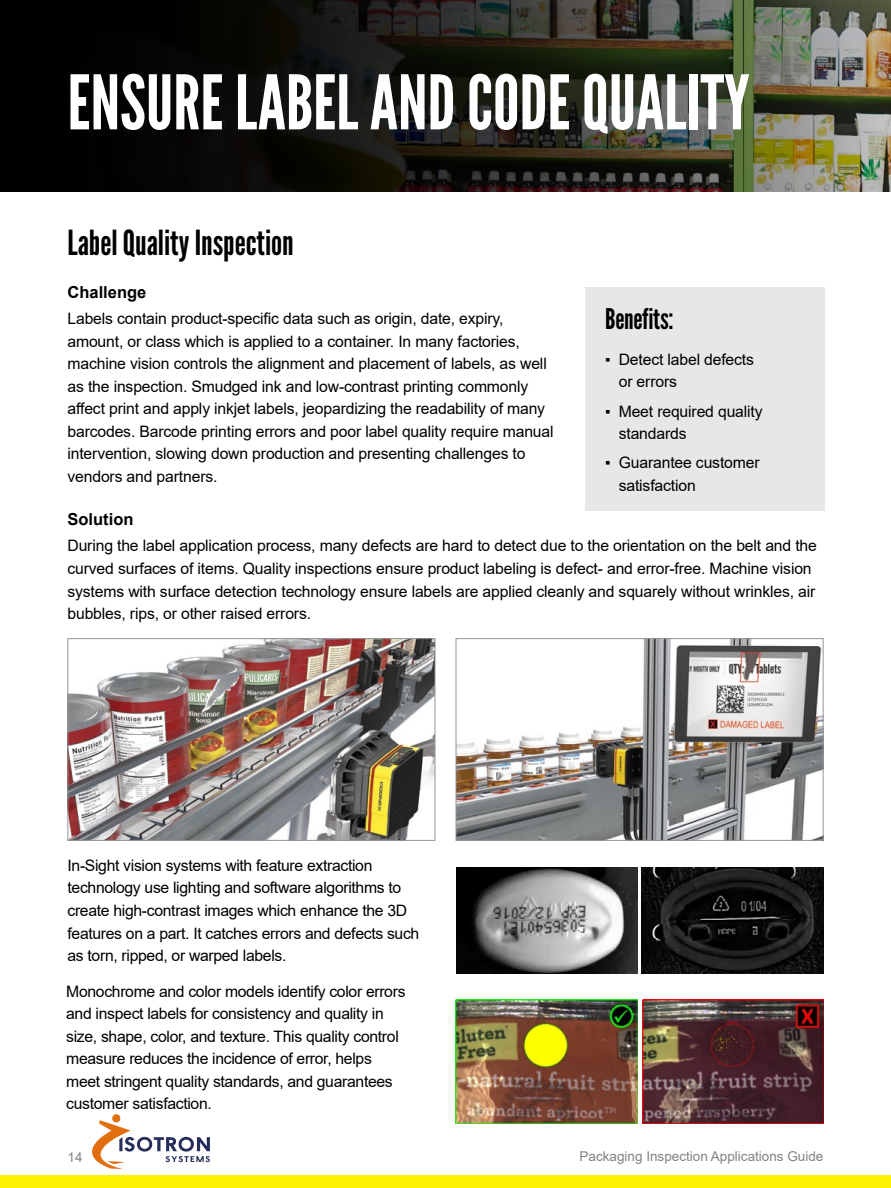
<style>
.page{position:relative;width:891px;height:1188px;background:#fff}
.page>*{position:absolute;margin:0;border:0;box-sizing:border-box;transform-origin:0 0}
.t1{font:75px "League Gothic";color:#fff}
.t2{font:34.5px "League Gothic";color:#000}
.t3{font:28.5px "League Gothic";letter-spacing:-.01em;color:#000}
.t4{font:700 16.5px "Arial";color:#000}
.t5{font:15.75px/22.5px "Arial";letter-spacing:-.01em;color:#000}
.t6{font:13.5px "Arial";color:#808285}
</style>
<div class="page">
<img style="left:0;top:0;width:891px;height:191px">
<div style="left:585px;top:288px;width:240px;height:223px;background:#e6e7e8"></div>
<img style="left:70px;top:640px;width:363px;height:199px">
<div style="left:68px;top:638px;width:367px;height:203px;border:1px solid #939598"></div>
<img style="left:458px;top:640px;width:364px;height:199px">
<div style="left:456px;top:638px;width:368px;height:203px;border:1px solid #939598"></div>
<img style="left:457px;top:867px;width:181px;height:106px">
<img style="left:642px;top:867px;width:182px;height:106px">
<img style="left:643px;top:999px;width:181px;height:124px">
<img style="left:456px;top:999px;width:181px;height:124px">
<div style="left:0;top:1175px;width:891px;height:13px;background:#fff200"></div>
<img style="left:92px;top:1115px;width:118px;height:54px">
<h1 class="t1" style="left:68px;top:58px;width:684px">ENSURE LABEL AND CODE QUALITY</h1>
<h2 class="t2" style="left:68px;top:222px;width:228px">Label Quality Inspection</h2>
<p class="t4" style="left:68px;top:280px;width:80px">Challenge</p>
<p class="t5" style="left:68px;top:308px;width:488px">Labels contain product-specific data such as origin, date, expiry, amount, or class which is applied to a container. In many factories, machine vision controls the alignment and placement of labels, as well as the inspection. Smudged ink and low-contrast printing commonly affect print and apply inkjet labels, jeopardizing the readability of many barcodes. Barcode printing errors and poor label quality require manual intervention, slowing down production and presenting challenges to vendors and partners.</p>
<p class="t4" style="left:68px;top:507px;width:67px">Solution</p>
<p class="t5" style="left:68px;top:535px;width:751px">During the label application process, many defects are hard to detect due to the orientation on the belt and the curved surfaces of items. Quality inspections ensure product labeling is defect- and error-free. Machine vision systems with surface detection technology ensure labels are applied cleanly and squarely without wrinkles, air bubbles, rips, or other raised errors.</p>
<h3 class="t3" style="left:605px;top:302px;width:70px">Benefits:</h3>
<p class="t5" style="left:619px;top:348px;width:137px;text-indent:-13px">▪ Detect label defects or errors</p>
<p class="t5" style="left:619px;top:400px;width:145px;text-indent:-13px">▪ Meet required quality standards</p>
<p class="t5" style="left:619px;top:451px;width:142px;text-indent:-13px">▪ Guarantee customer satisfaction</p>
<p class="t5" style="left:68px;top:854px;width:353px">In-Sight vision systems with feature extraction technology use lighting and software algorithms to create high-contrast images which enhance the 3D features on a part. It catches errors and defects such as torn, ripped, or warped labels.</p>
<p class="t5" style="left:66px;top:980px;width:341px">Monochrome and color models identify color errors and inspect labels for consistency and quality in size, shape, color, and texture. This quality control measure reduces the incidence of error, helps meet stringent quality standards, and guarantees customer satisfaction.</p>
<p class="t6" style="left:68px;top:1148px;width:17px">14</p>
<p class="t6" style="left:580px;top:1147px;width:245px">Packaging Inspection Applications Guide</p>
</div>
